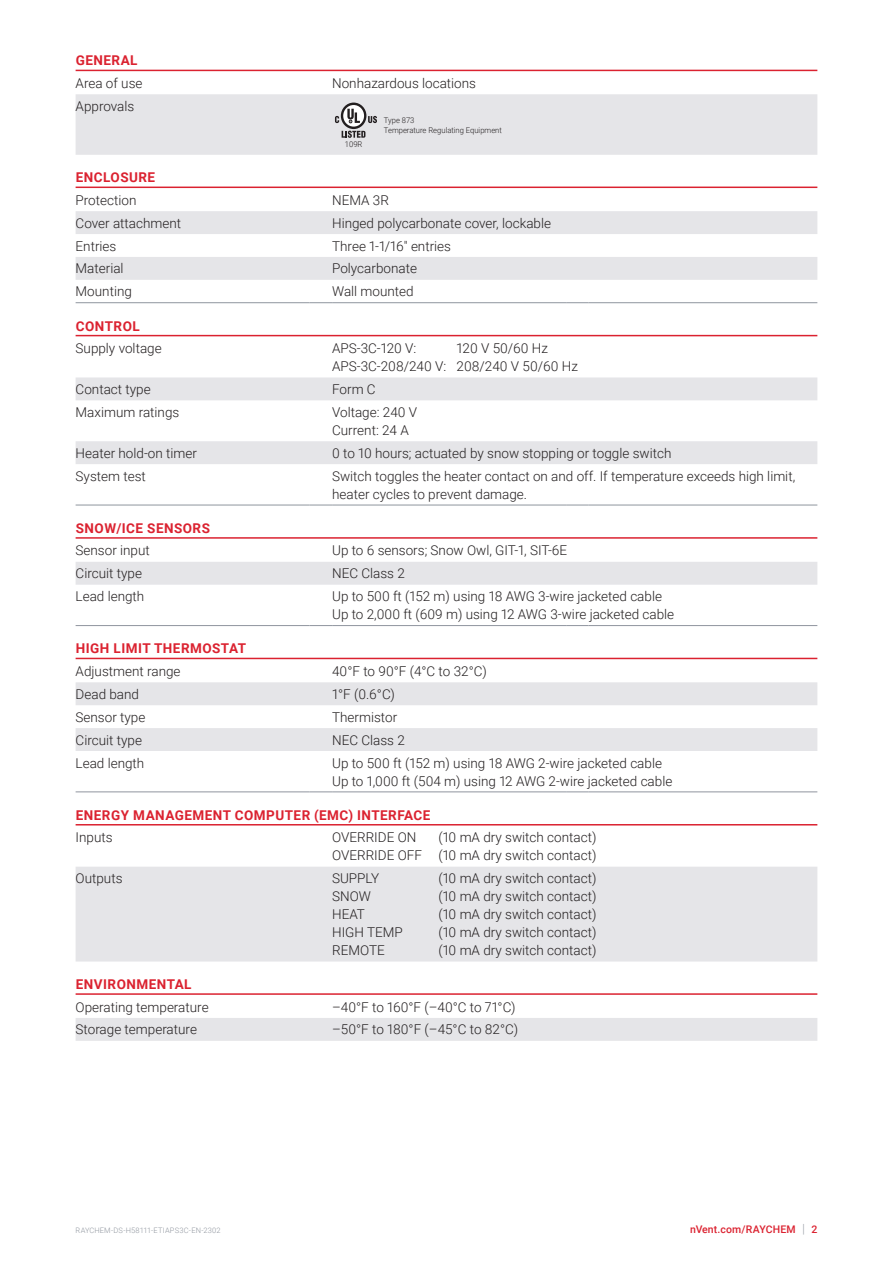
<style>
.page{position:relative;width:893px;height:1263px;background:#fff}
.page>*{position:absolute;margin:0;border:0;box-sizing:border-box;transform-origin:0 0}
.Bodytext_2{font:300 13.5px/18px "Roboto";color:#231f20}
.Subhead{font:700 13.5px "Roboto";letter-spacing:.035em;color:#db2230}
.t1{font:500 10.5px "Roboto";letter-spacing:.015em;color:#db2230}
.t2{font:300 7.95px/9.4px "Roboto";color:#231f20}
.t3{font:300 7.5px "Roboto";letter-spacing:.02em;color:#8f959e}
.s1{font-weight:300;font-size:12.6px;color:#8f959e}
</style>
<div class="page">
<hr style="left:76px;top:70px;width:741px;height:1px;background:#db2230">
<hr style="left:76px;top:187px;width:741px;height:1px;background:#db2230">
<hr style="left:76px;top:335px;width:741px;height:1px;background:#db2230">
<hr style="left:76px;top:537px;width:741px;height:2px;background:#db2230">
<hr style="left:76px;top:658px;width:741px;height:1px;background:#db2230">
<hr style="left:76px;top:824px;width:741px;height:1px;background:#db2230">
<hr style="left:76px;top:993px;width:741px;height:2px;background:#db2230">
<div style="left:76px;top:94px;width:741px;height:61px;background:#e5e5e8"></div>
<svg style="left:76px;top:211px;width:741px;height:69px;fill:#e5e5e8"></svg>
<hr style="left:76px;top:302px;width:234px;height:1px;background:#8f959e">
<svg style="left:310px;top:302px;width:22px;height:1px"></svg>
<hr style="left:332px;top:302px;width:234px;height:1px;background:#8f959e">
<svg style="left:566px;top:302px;width:23px;height:1px"></svg>
<hr style="left:589px;top:302px;width:228px;height:1px;background:#8f959e">
<svg style="left:76px;top:377px;width:741px;height:87px;fill:#e5e5e8"></svg>
<hr style="left:76px;top:505px;width:234px;height:1px;background:#8f959e">
<svg style="left:310px;top:505px;width:22px;height:1px"></svg>
<hr style="left:332px;top:505px;width:234px;height:1px;background:#8f959e">
<svg style="left:566px;top:505px;width:23px;height:1px"></svg>
<hr style="left:589px;top:505px;width:228px;height:1px;background:#8f959e">
<div style="left:76px;top:562px;width:741px;height:23px;background:#e5e5e8"></div>
<hr style="left:76px;top:625px;width:234px;height:1px;background:#8f959e">
<svg style="left:310px;top:625px;width:22px;height:1px"></svg>
<hr style="left:332px;top:625px;width:234px;height:1px;background:#8f959e">
<svg style="left:566px;top:625px;width:23px;height:1px"></svg>
<hr style="left:589px;top:625px;width:228px;height:1px;background:#8f959e">
<svg style="left:76px;top:682px;width:741px;height:69px;fill:#e5e5e8"></svg>
<hr style="left:76px;top:791px;width:234px;height:1px;background:#8f959e">
<svg style="left:310px;top:791px;width:22px;height:1px"></svg>
<hr style="left:332px;top:791px;width:234px;height:1px;background:#8f959e">
<svg style="left:566px;top:791px;width:23px;height:1px"></svg>
<hr style="left:589px;top:791px;width:228px;height:1px;background:#8f959e">
<div style="left:76px;top:867px;width:741px;height:94px;background:#e5e5e8"></div>
<div style="left:76px;top:1018px;width:741px;height:23px;background:#e5e5e8"></div>
<svg style="left:342px;top:131px;width:23px;height:7px"></svg>
<svg style="left:368px;top:116px;width:9px;height:7px"></svg>
<svg style="left:341px;top:103px;width:25px;height:26px"></svg>
<svg style="left:343px;top:105px;width:21px;height:22px"></svg>
<svg style="left:347px;top:109px;width:13px;height:14px"></svg>
<svg style="left:335px;top:116px;width:4px;height:7px"></svg>
<p class="Subhead" style="left:76px;top:51px;width:63px">GENERAL</p>
<p class="Bodytext_2" style="left:76px;top:74px;width:68px">Area of use</p>
<p class="Bodytext_2" style="left:332px;top:74px;width:145px">Nonhazardous locations</p>
<p class="Bodytext_2" style="left:76px;top:96px;width:60px">Approvals</p>
<p class="t2" style="left:345px;top:139px;width:19px">109R</p>
<p class="t2" style="left:384px;top:115px;width:120px">Type 873<br>Temperature Regulating Equipment</p>
<p class="Subhead" style="left:76px;top:168px;width:81px">ENCLOSURE</p>
<p class="Bodytext_2" style="left:76px;top:190px;width:62px">Protection</p>
<p class="Bodytext_2" style="left:332px;top:190px;width:58px">NEMA 3R</p>
<p class="Bodytext_2" style="left:76px;top:213px;width:107px">Cover attachment</p>
<p class="Bodytext_2" style="left:332px;top:213px;width:220px">Hinged polycarbonate cover, lockable</p>
<p class="Bodytext_2" style="left:76px;top:236px;width:42px">Entries</p>
<p class="Bodytext_2" style="left:332px;top:236px;width:120px">Three 1-1/16" entries</p>
<p class="Bodytext_2" style="left:76px;top:259px;width:50px">Material</p>
<p class="Bodytext_2" style="left:332px;top:259px;width:86px">Polycarbonate</p>
<p class="Bodytext_2" style="left:76px;top:282px;width:58px">Mounting</p>
<p class="Bodytext_2" style="left:332px;top:282px;width:83px">Wall mounted</p>
<p class="Subhead" style="left:76px;top:316px;width:65px">CONTROL</p>
<p class="Bodytext_2" style="left:76px;top:339px;width:88px">Supply voltage</p>
<p class="Bodytext_2" style="left:332px;top:339px;width:86px">APS-3C-120 V:</p>
<p class="Bodytext_2" style="left:457px;top:339px;width:93px">120 V 50/60 Hz</p>
<p class="Bodytext_2" style="left:332px;top:357px;width:247px">APS-3C-208/240 V: 208/240 V 50/60 Hz</p>
<p class="Bodytext_2" style="left:76px;top:380px;width:77px">Contact type</p>
<p class="Bodytext_2" style="left:332px;top:380px;width:45px">Form C</p>
<p class="Bodytext_2" style="left:76px;top:403px;width:105px">Maximum ratings</p>
<p class="Bodytext_2" style="left:332px;top:403px;width:87px">Voltage: 240 V</p>
<p class="Bodytext_2" style="left:332px;top:421px;width:78px">Current: 24 A</p>
<p class="Bodytext_2" style="left:76px;top:443px;width:123px">Heater hold-on timer</p>
<p class="Bodytext_2" style="left:332px;top:443px;width:341px">0 to 10 hours; actuated by snow stopping or toggle switch</p>
<p class="Bodytext_2" style="left:76px;top:466px;width:72px">System test</p>
<p class="Bodytext_2" style="left:332px;top:466px;width:465px">Switch toggles the heater contact on and off. If temperature exceeds high limit, heater cycles to prevent damage.</p>
<p class="Subhead" style="left:76px;top:519px;width:136px">SNOW/ICE SENSORS</p>
<p class="Bodytext_2" style="left:76px;top:541px;width:76px">Sensor input</p>
<p class="Bodytext_2" style="left:332px;top:541px;width:237px">Up to 6 sensors; Snow Owl, GIT-1, SIT-6E</p>
<p class="Bodytext_2" style="left:76px;top:564px;width:68px">Circuit type</p>
<p class="Bodytext_2" style="left:332px;top:564px;width:74px">NEC Class 2</p>
<p class="Bodytext_2" style="left:76px;top:587px;width:70px">Lead length</p>
<p class="Bodytext_2" style="left:332px;top:587px;width:331px">Up to 500 ft (152 m) using 18 AWG 3-wire jacketed cable</p>
<p class="Bodytext_2" style="left:332px;top:605px;width:344px">Up to 2,000 ft (609 m) using 12 AWG 3-wire jacketed cable</p>
<p class="Subhead" style="left:76px;top:639px;width:172px">HIGH LIMIT THERMOSTAT</p>
<p class="Bodytext_2" style="left:76px;top:662px;width:106px">Adjustment range</p>
<p class="Bodytext_2" style="left:332px;top:662px;width:156px">40°F to 90°F (4°C to 32°C)</p>
<p class="Bodytext_2" style="left:76px;top:684px;width:65px">Dead band</p>
<p class="Bodytext_2" style="left:332px;top:684px;width:64px">1°F (0.6°C)</p>
<p class="Bodytext_2" style="left:76px;top:707px;width:71px">Sensor type</p>
<p class="Bodytext_2" style="left:332px;top:707px;width:67px">Thermistor</p>
<p class="Bodytext_2" style="left:76px;top:730px;width:68px">Circuit type</p>
<p class="Bodytext_2" style="left:332px;top:730px;width:74px">NEC Class 2</p>
<p class="Bodytext_2" style="left:76px;top:753px;width:70px">Lead length</p>
<p class="Bodytext_2" style="left:332px;top:753px;width:331px">Up to 500 ft (152 m) using 18 AWG 2-wire jacketed cable</p>
<p class="Bodytext_2" style="left:332px;top:771px;width:342px">Up to 1,000 ft (504 m) using 12 AWG 2-wire jacketed cable</p>
<p class="Subhead" style="left:76px;top:805px;width:356px">ENERGY MANAGEMENT COMPUTER (EMC) INTERFACE</p>
<p class="Bodytext_2" style="left:76px;top:828px;width:39px">Inputs</p>
<p class="Bodytext_2" style="left:332px;top:828px;width:86px">OVERRIDE ON</p>
<p class="Bodytext_2" style="left:438px;top:828px;width:159px">(10 mA dry switch contact)</p>
<p class="Bodytext_2" style="left:332px;top:846px;width:266px">OVERRIDE OFF (10 mA dry switch contact)</p>
<p class="Bodytext_2" style="left:76px;top:869px;width:48px">Outputs</p>
<p class="Bodytext_2" style="left:332px;top:869px;width:49px">SUPPLY</p>
<p class="Bodytext_2" style="left:438px;top:869px;width:159px">(10 mA dry switch contact)</p>
<p class="Bodytext_2" style="left:332px;top:887px;width:40px">SNOW</p>
<p class="Bodytext_2" style="left:438px;top:887px;width:159px">(10 mA dry switch contact)</p>
<p class="Bodytext_2" style="left:332px;top:905px;width:34px">HEAT</p>
<p class="Bodytext_2" style="left:438px;top:905px;width:159px">(10 mA dry switch contact)</p>
<p class="Bodytext_2" style="left:332px;top:923px;width:72px">HIGH TEMP</p>
<p class="Bodytext_2" style="left:438px;top:923px;width:159px">(10 mA dry switch contact)</p>
<p class="Bodytext_2" style="left:332px;top:941px;width:54px">REMOTE</p>
<p class="Bodytext_2" style="left:438px;top:941px;width:159px">(10 mA dry switch contact)</p>
<p class="Subhead" style="left:76px;top:975px;width:117px">ENVIRONMENTAL</p>
<p class="Bodytext_2" style="left:76px;top:997px;width:135px">Operating temperature</p>
<p class="Bodytext_2" style="left:332px;top:997px;width:185px">–40°F to 160°F (–40°C to 71°C)</p>
<p class="Bodytext_2" style="left:76px;top:1020px;width:123px">Storage temperature</p>
<p class="Bodytext_2" style="left:332px;top:1020px;width:188px">–50°F to 180°F (–45°C to 82°C)</p>
<p class="t3" style="left:76px;top:1225px;width:147px">RAYCHEM-DS-H58111-ETIAPS3C-EN-2302</p>
<p class="t1" style="left:690px;top:1222px;width:129px">nVent.com/RAYCHEM <span class="s1">|</span> 2</p>
</div>
